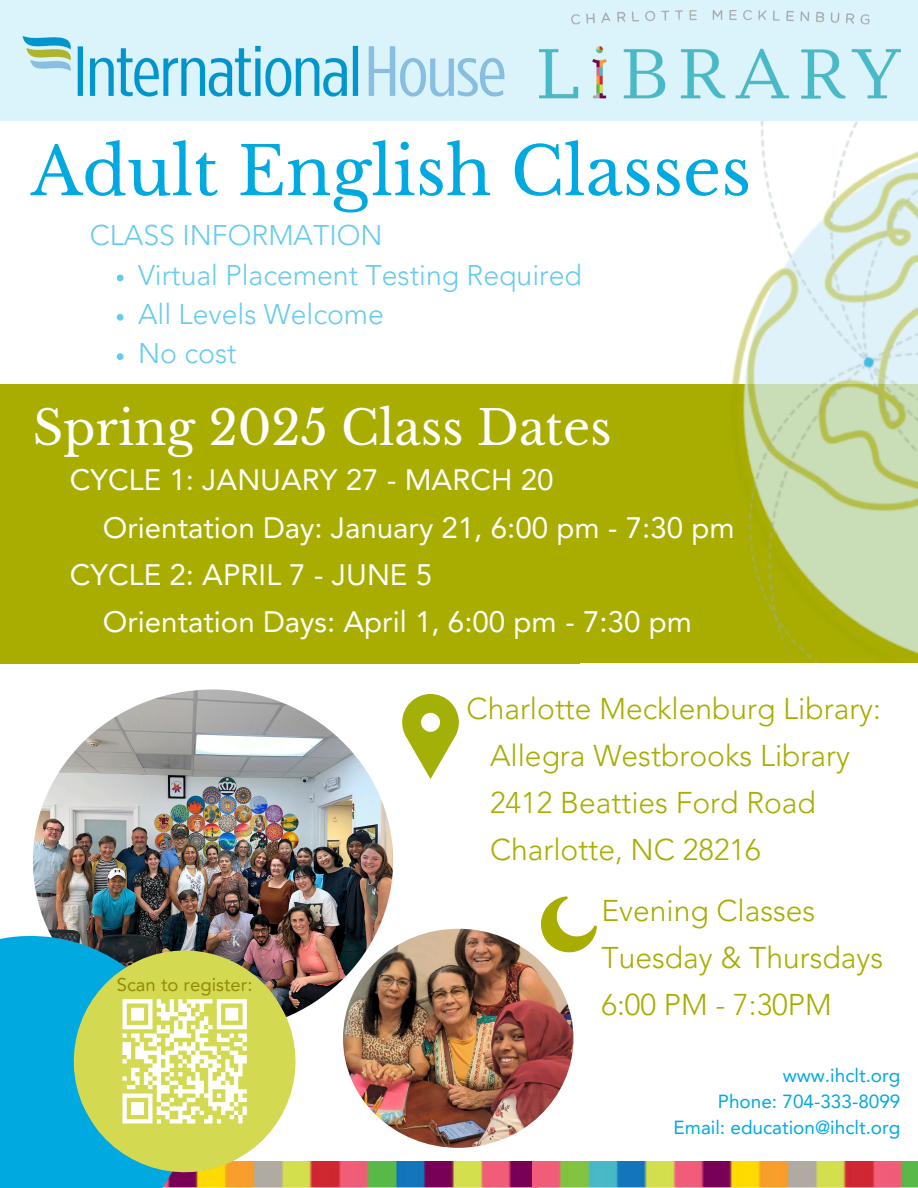
<style>
.page{position:relative;width:918px;height:1188px;background:#fff}
.page>*{position:absolute;margin:0;border:0;box-sizing:border-box;transform-origin:0 0}
.t1{font:66.45px "Libre Baskerville";color:#00a9e0}
.t2{font:47.25px "Libre Baskerville";color:#fff}
.t3{font:300 30px/47.2px "Avenir LT Pro";color:#a8ad00}
.t4{font:29.55px "Avenir LT Pro";color:#fff}
.t5{font:300 28.5px "Avenir LT Pro";color:#66cbec}
.t6{font:18.9px "Avenir LT Pro";color:#00a9e0}
.t7{font:18.45px "Avenir LT Pro";color:#948b07}
</style>
<div class="page">
<div style="left:0;top:384px;width:918px;height:280px;background:#a8ad00"></div>
<img style="left:580px;top:121px;width:338px;height:543px">
<div style="left:0;top:0;width:918px;height:121px;background:#dbf3fb"></div>
<img style="left:22px;top:36px;width:483px;height:61px">
<img style="left:33px;top:689px;width:360px;height:343px;border-radius:50%">
<img style="left:540px;top:11px;width:361px;height:88px">
<svg style="left:541px;top:896px;width:56px;height:56px"></svg>
<svg style="left:117px;top:275px;width:7px;height:6px"></svg>
<svg style="left:117px;top:314px;width:7px;height:7px"></svg>
<svg style="left:117px;top:353px;width:7px;height:7px"></svg>
<svg style="left:402px;top:694px;width:57px;height:85px"></svg>
<img style="left:311px;top:1162px;width:222px;height:26px">
<svg style="left:0;top:913px;width:214px;height:275px;background:#1c9bc5"></svg>
<svg style="left:58px;top:935px;width:253px;height:253px;background:#92b583"></svg>
<div style="left:114px;top:991px;width:141px;height:141px;background:#d4d952"></div>
<svg style="left:122px;top:999px;width:125px;height:125px"></svg>
<img style="left:533px;top:1162px;width:385px;height:26px">
<img style="left:343px;top:929px;width:230px;height:219px;border-radius:50%">
<h1 class="t1" style="left:31px;top:131px;width:722px">Adult English Classes</h1>
<h3 class="t5" style="left:90px;top:224px;width:294px">CLASS INFORMATION</h3>
<p class="t5" style="left:138px;top:263px;width:445px">Virtual Placement Testing Required</p>
<p class="t5" style="left:138px;top:302px;width:247px">All Levels Welcome</p>
<p class="t5" style="left:138px;top:342px;width:100px">No cost</p>
<h2 class="t2" style="left:33px;top:399px;width:580px">Spring 2025 Class Dates</h2>
<p class="t4" style="left:70px;top:468px;width:485px">CYCLE 1: JANUARY 27 - MARCH 20</p>
<p class="t4" style="left:103px;top:515px;width:634px">Orientation Day: January 21, 6:00 pm - 7:30 pm</p>
<p class="t4" style="left:70px;top:563px;width:364px">CYCLE 2: APRIL 7 - JUNE 5</p>
<p class="t4" style="left:103px;top:610px;width:591px">Orientation Days: April 1, 6:00 pm - 7:30 pm</p>
<p class="t7" style="left:117px;top:977px;width:137px">Scan to register:</p>
<h4 class="t3" style="left:490px;top:687px;width:392px;text-indent:-23px">Charlotte Mecklenburg Library:<br>Allegra Westbrooks Library<br>2412 Beatties Ford Road<br>Charlotte, NC 28216</h4>
<p class="t3" style="left:601px;top:890px;width:283px">Evening Classes<br>Tuesday &amp; Thursdays<br>6:00 PM - 7:30PM</p>
<h4 class="t6" style="left:783px;top:1068px;width:119px">www.ihclt.org</h4>
<p class="t6" style="left:718px;top:1093px;width:184px">Phone: 704-333-8099</p>
<p class="t6" style="left:674px;top:1119px;width:228px">Email: education@ihclt.org</p>
</div>
